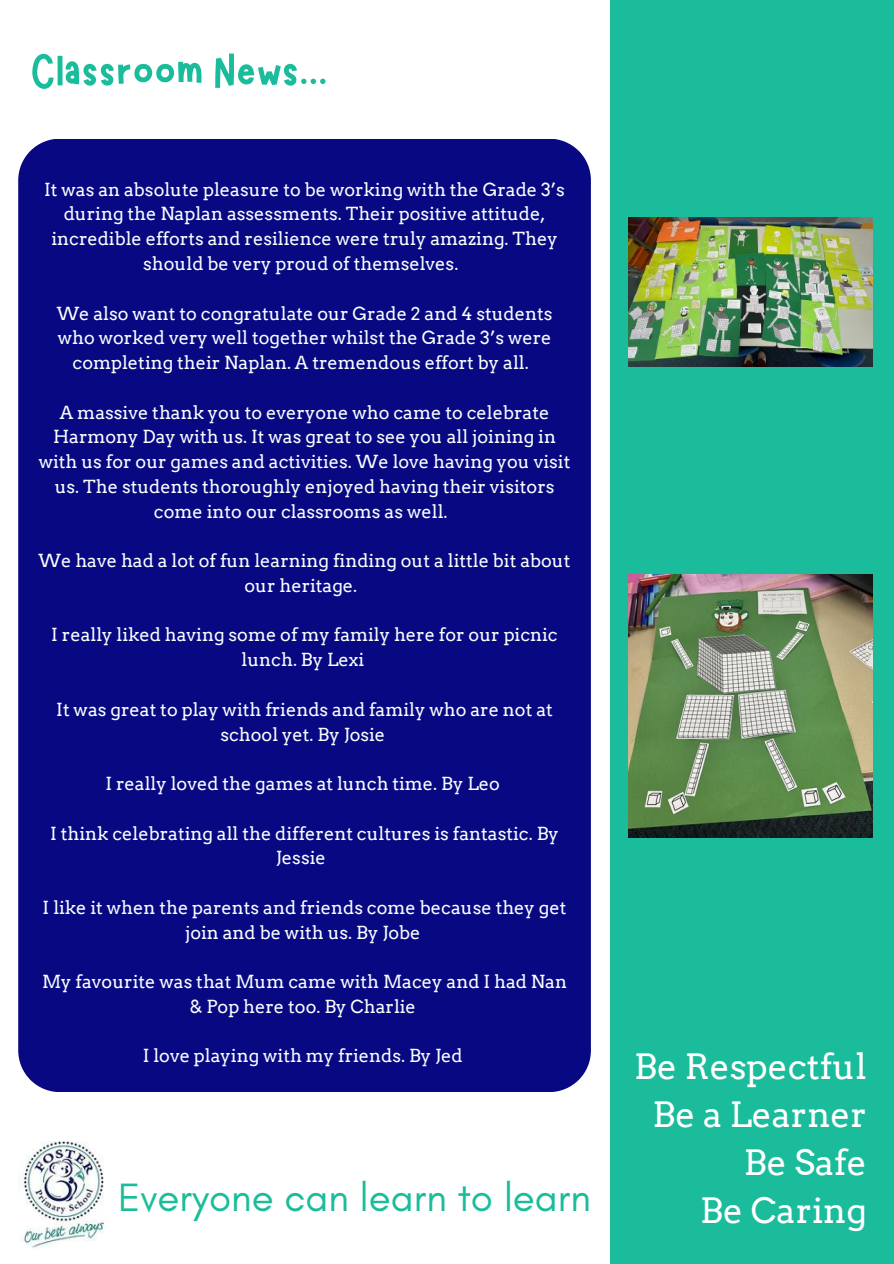
<style>
.page{position:relative;width:894px;height:1264px;background:#fff}
.page>*{position:absolute;margin:0;border:0;box-sizing:border-box;transform-origin:0 0}
.t1{font:51px "Marykate";color:#1bbc9b}
.t2{font:40.2px "Glacial Indifference";color:#1bbc9b}
.t3{font:34.95px/48.2px "Arvo";color:#fff;text-align:right}
.t4{font:18px/24.8px "Arvo";color:#faffff;text-align:center}
</style>
<div class="page">
<div style="left:610px;top:0;width:283px;height:1262px;background:#1bbc9b"></div>
<img style="left:18px;top:1141px;width:86px;height:107px">
<div style="left:18px;top:139px;width:572px;height:952px;background:#080982"></div>
<img style="left:628px;top:574px;width:244px;height:263px">
<img style="left:628px;top:217px;width:244px;height:149px">
<h1 class="t1" style="left:30px;top:38px;width:299px">Classroom News...</h1>
<p class="t4" style="left:44px;top:177px;width:522px">It was an absolute pleasure to be working with the Grade 3’s during the Naplan assessments. Their positive attitude, incredible efforts and resilience were truly amazing. They should be very proud of themselves.</p>
<p class="t4" style="left:57px;top:301px;width:497px">We also want to congratulate our Grade 2 and 4 students who worked very well together whilst the Grade 3’s were completing their Naplan. A tremendous effort by all.</p>
<p class="t4" style="left:39px;top:400px;width:533px">A massive thank you to everyone who came to celebrate Harmony Day with us. It was great to see you all joining in with us for our games and activities. We love having you visit us. The students thoroughly enjoyed having their visitors come into our classrooms as well.</p>
<p class="t4" style="left:39px;top:548px;width:533px">We have had a lot of fun learning finding out a little bit about our heritage.</p>
<p class="t4" style="left:51px;top:622px;width:508px">I really liked having some of my family here for our picnic lunch. By Lexi</p>
<p class="t4" style="left:56px;top:697px;width:498px">It was great to play with friends and family who are not at school yet. By Josie</p>
<p class="t4" style="left:105px;top:771px;width:396px">I really loved the games at lunch time. By Leo</p>
<p class="t4" style="left:50px;top:820px;width:510px">I think celebrating all the different cultures is fantastic. By<br>Jessie</p>
<p class="t4" style="left:43px;top:895px;width:525px">I like it when the parents and friends come because they get join and be with us. By Jobe</p>
<p class="t4" style="left:42px;top:969px;width:526px">My favourite was that Mum came with Macey and I had Nan &amp; Pop here too. By Charlie</p>
<p class="t4" style="left:143px;top:1043px;width:321px">I love playing with my friends. By Jed</p>
<h2 class="t2" style="left:118px;top:1173px;width:474px">Everyone can learn to learn</h2>
<h3 class="t3" style="left:634px;top:1042px;width:234px">Be Respectful<br>Be a Learner<br>Be Safe<br>Be Caring</h3>
</div>
